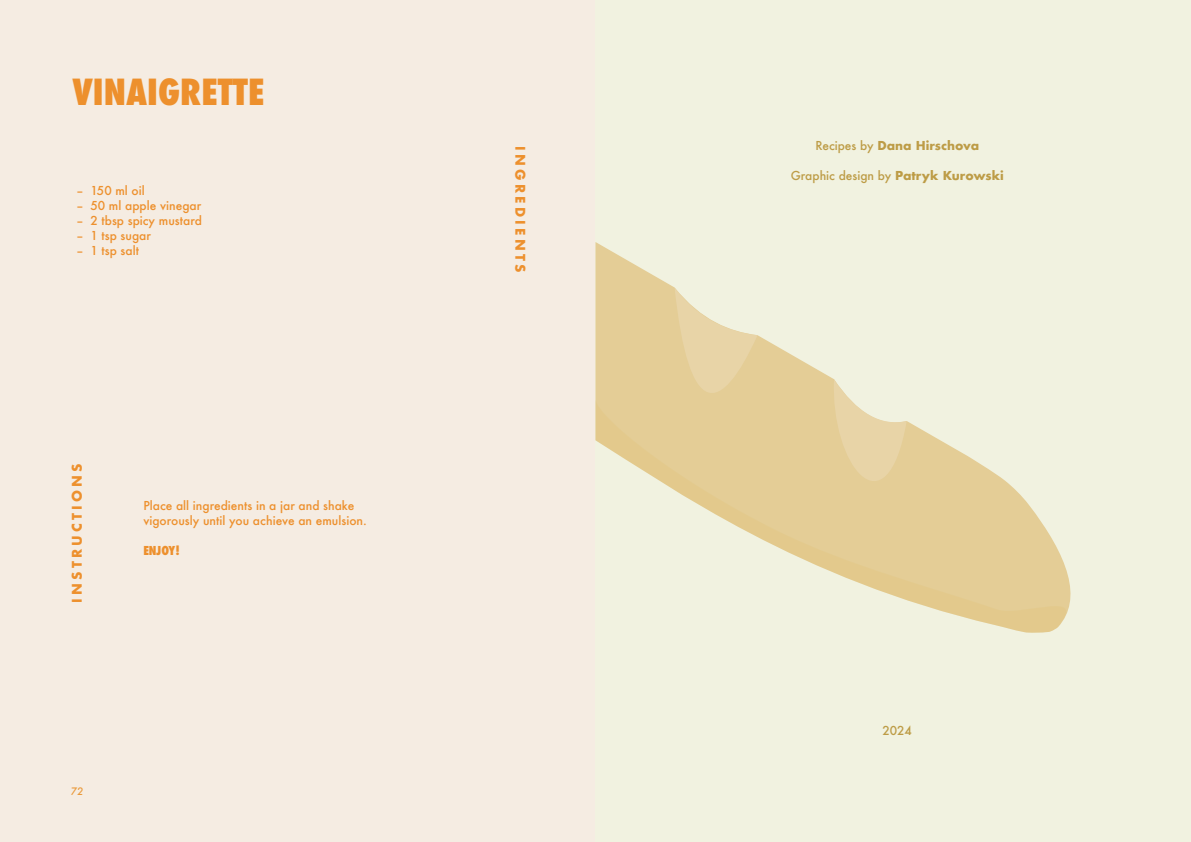
<style>
.page{position:relative;width:1191px;height:842px;background:#fff}
.page>*{position:absolute;margin:0;border:0;box-sizing:border-box;transform-origin:0 0}
.t1{font:800 condensed 35px "Futura";color:#ed902d}
.t2{font:700 13px "Futura";letter-spacing:.25em;color:#ed902d}
.t3{font:500 12px/15px "Futura";color:#ed902d}
.t4{font:500 12px "Futura";color:#bd9c46}
.t5{font:700 12px "Futura";color:#bd9c46}
.t6{font:800 condensed 12px "Futura";color:#ed902d}
.t7{font:italic 500 10px "Futura";color:#ea9a3b}
.s1{font-weight:500}
.s2{font-weight:700}
</style>
<div class="page">
<div style="left:0;top:0;width:595px;height:842px;background:#f5ece2"></div>
<div style="left:595px;top:0;width:596px;height:842px;background:#f1f2e0"></div>
<svg style="left:595px;top:242px;width:239px;height:158px"></svg>
<svg style="left:595px;top:400px;width:476px;height:233px"></svg>
<svg style="left:674px;top:287px;width:83px;height:134px"></svg>
<svg style="left:830px;top:379px;width:76px;height:157px"></svg>
<h1 class="t1" style="left:72px;top:76px;width:193px">VINAIGRETTE</h1>
<p class="t3" style="left:76px;top:184px;width:70px">– 150 ml oil</p>
<p class="t3" style="left:76px;top:199px;width:127px">– 50 ml apple vinegar</p>
<p class="t3" style="left:76px;top:214px;width:127px">– 2 tbsp spicy mustard</p>
<p class="t3" style="left:76px;top:229px;width:76px">– 1 tsp sugar</p>
<p class="t3" style="left:76px;top:244px;width:64px">– 1 tsp salt</p>
<p class="t2" style="left:71px;top:603px;width:141px;rotate:-90deg">INSTRUCTIONS</p>
<p class="t3" style="left:143px;top:499px;width:225px">Place all ingredients in a jar and shake vigorously until you achieve an emulsion.</p>
<p class="t6" style="left:143px;top:545px;width:38px">ENJOY!</p>
<p class="t7" style="left:71px;top:787px;width:14px">72</p>
<p class="t2" style="left:526px;top:146px;width:128px;rotate:90deg">INGREDIENTS</p>
<p class="t5" style="left:815px;top:140px;width:165px"><span class="s1">Recipes by</span> Dana Hirschova</p>
<p class="t4" style="left:791px;top:170px;width:214px">Graphic design by <span class="s2">Patryk Kurowski</span></p>
<p class="t4" style="left:882px;top:725px;width:31px">2024</p>
</div>
